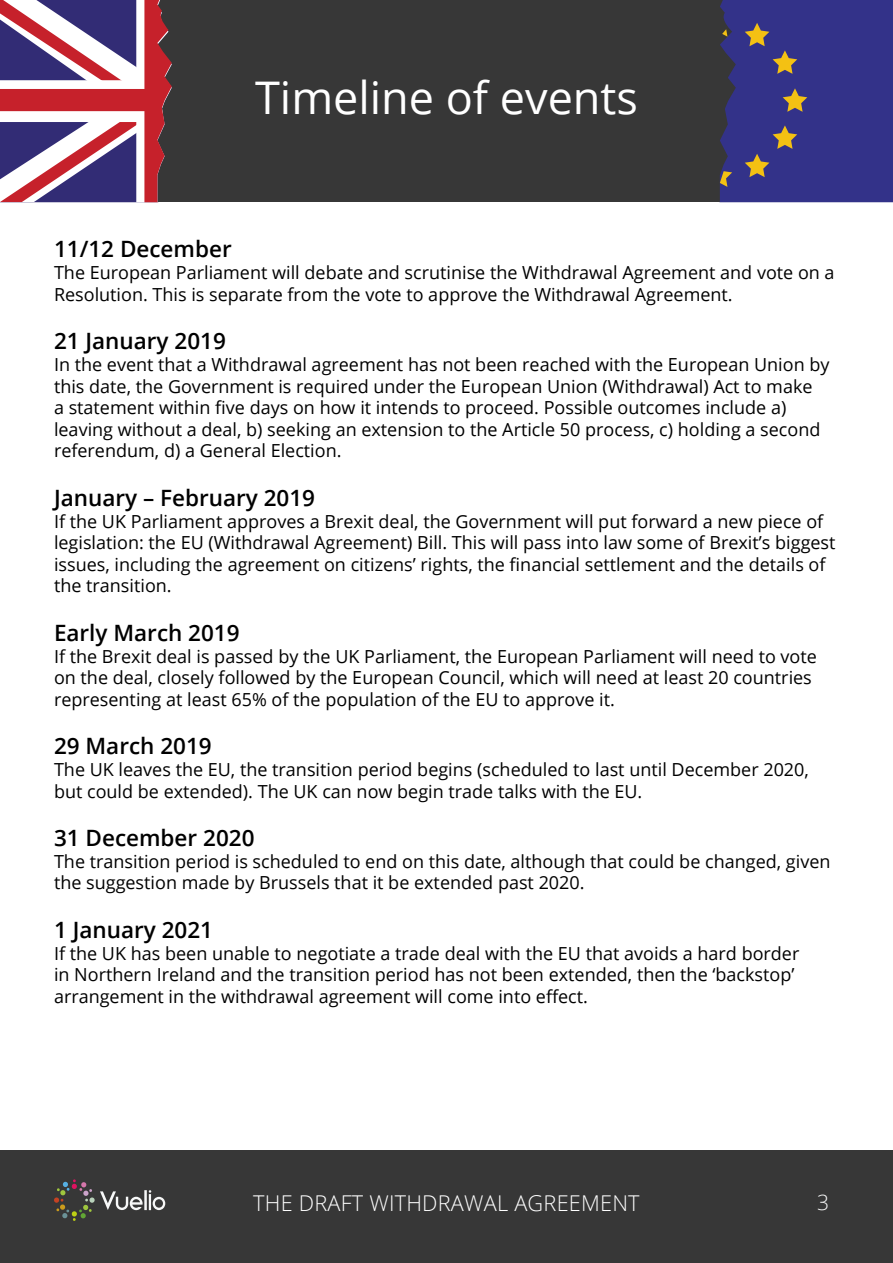
<style>
.page{position:relative;width:893px;height:1263px;background:#fff}
.page>*{position:absolute;margin:0;border:0;box-sizing:border-box;transform-origin:0 0}
.t1{font:45px "Open Sans";color:#fff}
.t2{font:600 22.5px "Open Sans";color:#000}
.t3{font:300 21.75px "Open Sans";letter-spacing:.01em;color:#fff}
.t4{font:21px "Minion Pro";color:#f7f8f8}
.t5{font:18px/21.6px "Open Sans";color:#000}
.s1{font-family:"Open Sans";font-weight:300}
</style>
<div class="page">
<div style="left:0;top:0;width:893px;height:202px;background:#373737"></div>
<div style="left:0;top:1150px;width:893px;height:113px;background:#373737"></div>
<svg style="left:54px;top:1179px;width:111px;height:42px"></svg>
<svg style="left:0;top:0;width:172px;height:202px;background:#9d6a87"></svg>
<svg style="left:719px;top:0;width:174px;height:202px;background:#3a3781"></svg>
<h1 class="t1" style="left:255px;top:67px;width:384px">Timeline of events</h1>
<p class="t2" style="left:54px;top:234px;width:179px">11/12 December</p>
<p class="t5" style="left:54px;top:261px;width:782px">The European Parliament will debate and scrutinise the Withdrawal Agreement and vote on a<br>Resolution. This is separate from the vote to approve the Withdrawal Agreement.</p>
<p class="t2" style="left:54px;top:326px;width:173px">21 January 2019</p>
<p class="t5" style="left:54px;top:353px;width:777px">In the event that a Withdrawal agreement has not been reached with the European Union by this date, the Government is required under the European Union (Withdrawal) Act to make<br>a statement within five days on how it intends to proceed. Possible outcomes include a) leaving without a deal, b) seeking an extension to the Article 50 process, c) holding a second referendum, d) a General Election.</p>
<p class="t2" style="left:54px;top:482px;width:263px">January – February 2019</p>
<p class="t5" style="left:54px;top:510px;width:783px">If the UK Parliament approves a Brexit deal, the Government will put forward a new piece of legislation: the EU (Withdrawal Agreement) Bill. This will pass into law some of Brexit’s biggest issues, including the agreement on citizens’ rights, the financial settlement and the details of the transition.</p>
<p class="t2" style="left:54px;top:617px;width:187px">Early March 2019</p>
<p class="t5" style="left:54px;top:645px;width:764px">If the Brexit deal is passed by the UK Parliament, the European Parliament will need to vote on the deal, closely followed by the European Council, which will need at least 20 countries representing at least 65% of the population of the EU to approve it.</p>
<p class="t2" style="left:54px;top:731px;width:159px">29 March 2019</p>
<p class="t5" style="left:54px;top:758px;width:756px">The UK leaves the EU, the transition period begins (scheduled to last until December 2020, but could be extended). The UK can now begin trade talks with the EU.</p>
<p class="t2" style="left:54px;top:822px;width:202px">31 December 2020</p>
<p class="t5" style="left:54px;top:850px;width:778px">The transition period is scheduled to end on this date, although that could be changed, given the suggestion made by Brussels that it be extended past 2020.</p>
<p class="t2" style="left:54px;top:914px;width:161px">1 January 2021</p>
<p class="t5" style="left:54px;top:942px;width:747px">If the UK has been unable to negotiate a trade deal with the EU that avoids a hard border in Northern Ireland and the transition period has not been extended, then the ‘backstop’ arrangement in the withdrawal agreement will come into effect.</p>
<p class="t3" style="left:253px;top:1188px;width:388px">THE DRAFT WITHDRAWAL AGREEMENT</p>
<p class="t4" style="left:808px;top:1189px;width:23px">3<span class="s1">3</span></p>
</div>
